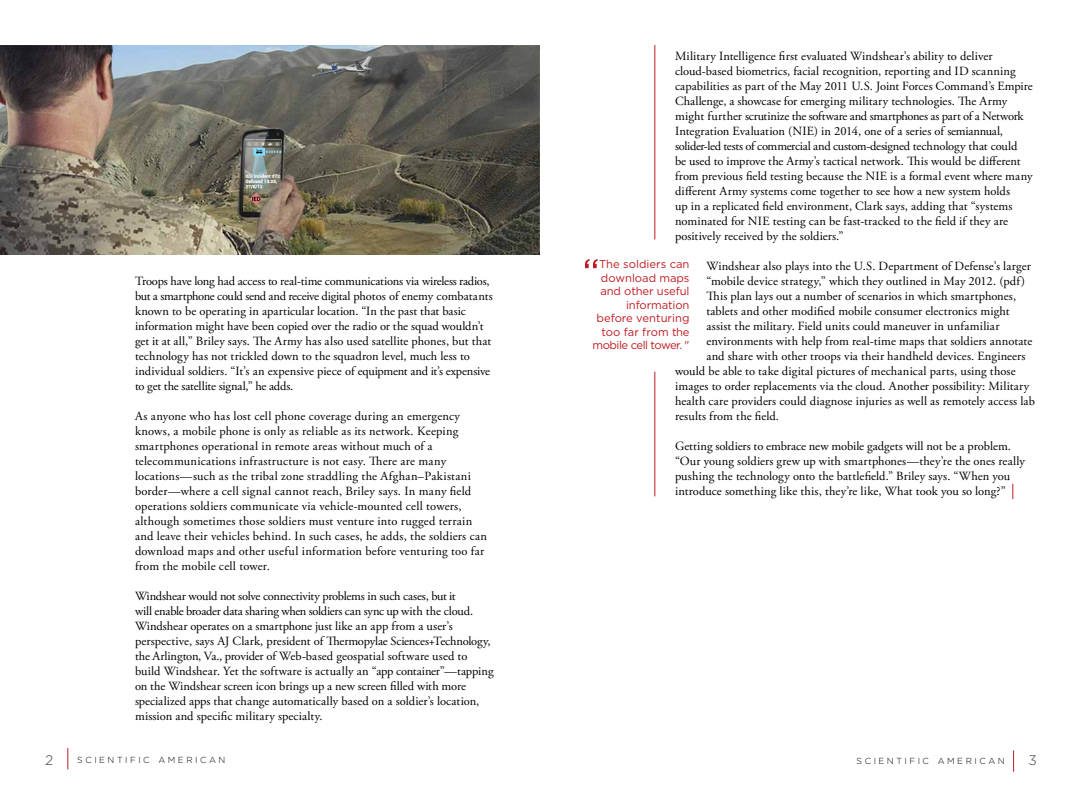
<style>
.page{position:relative;width:1080px;height:810px;background:#fff}
.page>*{position:absolute;margin:0;border:0;box-sizing:border-box;transform-origin:0 0}
.t1{font:300 13.75px "Gotham";color:#414042}
.t2{font:12.5px/15px "Adobe Garamond Pro";letter-spacing:.005em;color:#000}
.t3{font:11.25px/13.5px "Gotham";letter-spacing:-.01em;color:#bd1b21;text-align:right}
.t4{font:300 8.75px "Gotham";letter-spacing:.285em;color:#000}
</style>
<div class="page">
<svg style="left:1013px;top:750px;width:1px;height:22px"></svg>
<svg style="left:68px;top:748px;width:1px;height:21px"></svg>
<img style="left:0;top:45px;width:540px;height:209px">
<hr style="left:655px;top:45px;width:1px;height:194px;background:#bd1b21">
<hr style="left:655px;top:372px;width:1px;height:124px;background:#bd1b21">
<svg style="left:1012px;top:484px;width:1px;height:15px"></svg>
<svg style="left:585px;top:259px;width:13px;height:9px"></svg>
<p class="t2" style="left:135px;top:274px;width:359px">Troops have long had access to real-time communications via wireless radios, but a smartphone could send and receive digital photos of enemy combatants known to be operating in aparticular location. “In the past that basic information might have been copied over the radio or the squad wouldn’t get it at all,” Briley says. The Army has also used satellite phones, but that technology has not trickled down to the squadron level, much less to individual soldiers. “It’s an expensive piece of equipment and it’s expensive to get the satellite signal,” he adds.</p>
<p class="t2" style="left:135px;top:409px;width:354px">As anyone who has lost cell phone coverage during an emergency knows, a mobile phone is only as reliable as its network. Keeping smartphones operational in remote areas without much of a telecommunications infrastructure is not easy. There are many locations—such as the tribal zone straddling the Afghan–Pakistani border—where a cell signal cannot reach, Briley says. In many field operations soldiers communicate via vehicle-mounted cell towers, although sometimes those soldiers must venture into rugged terrain and leave their vehicles behind. In such cases, he adds, the soldiers can download maps and other useful information before venturing too far from the mobile cell tower.</p>
<p class="t2" style="left:135px;top:589px;width:360px">Windshear would not solve connectivity problems in such cases, but it<br>will enable broader data sharing when soldiers can sync up with the cloud.<br>Windshear operates on a smartphone just like an app from a user’s perspective, says AJ Clark, president of Thermopylae Sciences+Technology, the Arlington, Va., provider of Web-based geospatial software used to build Windshear. Yet the software is actually an “app container”—tapping on the Windshear screen icon brings up a new screen filled with more specialized apps that change automatically based on a soldier’s location, mission and specific military specialty.</p>
<p class="t2" style="left:675px;top:49px;width:359px">Military Intelligence first evaluated Windshear’s ability to deliver cloud-based biometrics, facial recognition, reporting and ID scanning capabilities as part of the May 2011 U.S. Joint Forces Command’s Empire Challenge, a showcase for emerging military technologies. The Army might further scrutinize the software and smartphones as part of a Network Integration Evaluation (NIE) in 2014, one of a series of semiannual, solider-led tests of commercial and custom-designed technology that could<br>be used to improve the Army’s tactical network. This would be different from previous field testing because the NIE is a formal event where many different Army systems come together to see how a new system holds<br>up in a replicated field environment, Clark says, adding that “systems nominated for NIE testing can be fast-tracked to the field if they are positively received by the soldiers.”</p>
<p class="t2" style="left:706px;top:259px;width:326px">Windshear also plays into the U.S. Department of Defense’s larger</p>
<p class="t2" style="left:706px;top:274px;width:320px">“mobile device strategy,” which they outlined in May 2012. (pdf)</p>
<p class="t2" style="left:706px;top:289px;width:311px">This plan lays out a number of scenarios in which smartphones,</p>
<p class="t2" style="left:706px;top:304px;width:305px">tablets and other modified mobile consumer electronics might</p>
<p class="t2" style="left:706px;top:319px;width:295px">assist the military. Field units could maneuver in unfamiliar</p>
<p class="t2" style="left:706px;top:334px;width:327px">environments with help from real-time maps that soldiers annotate</p>
<p class="t2" style="left:706px;top:349px;width:321px">and share with other troops via their handheld devices. Engineers</p>
<p class="t2" style="left:675px;top:364px;width:342px">would be able to take digital pictures of mechanical parts, using those</p>
<p class="t2" style="left:675px;top:379px;width:356px">images to order replacements via the cloud. Another possibility: Military</p>
<p class="t2" style="left:675px;top:394px;width:361px">health care providers could diagnose injuries as well as remotely access lab</p>
<p class="t2" style="left:675px;top:409px;width:106px">results from the field.</p>
<p class="t2" style="left:675px;top:439px;width:352px">Getting soldiers to embrace new mobile gadgets will not be a problem. “Our young soldiers grew up with smartphones—they’re the ones really pushing the technology onto the battlefield.” Briley says. “When you introduce something like this, they’re like, What took you so long?”</p>
<p class="t3" style="left:592px;top:257px;width:99px">The soldiers can download maps and other useful information before venturing too far from the mobile cell tower. "</p>
<p class="t1" style="left:45px;top:751px;width:10px">2</p>
<p class="t4" style="left:77px;top:754px;width:150px">SCIENTIFIC AMERICAN</p>
<p class="t1" style="left:1029px;top:752px;width:10px">3</p>
<p class="t4" style="left:857px;top:756px;width:150px">SCIENTIFIC AMERICAN</p>
</div>
